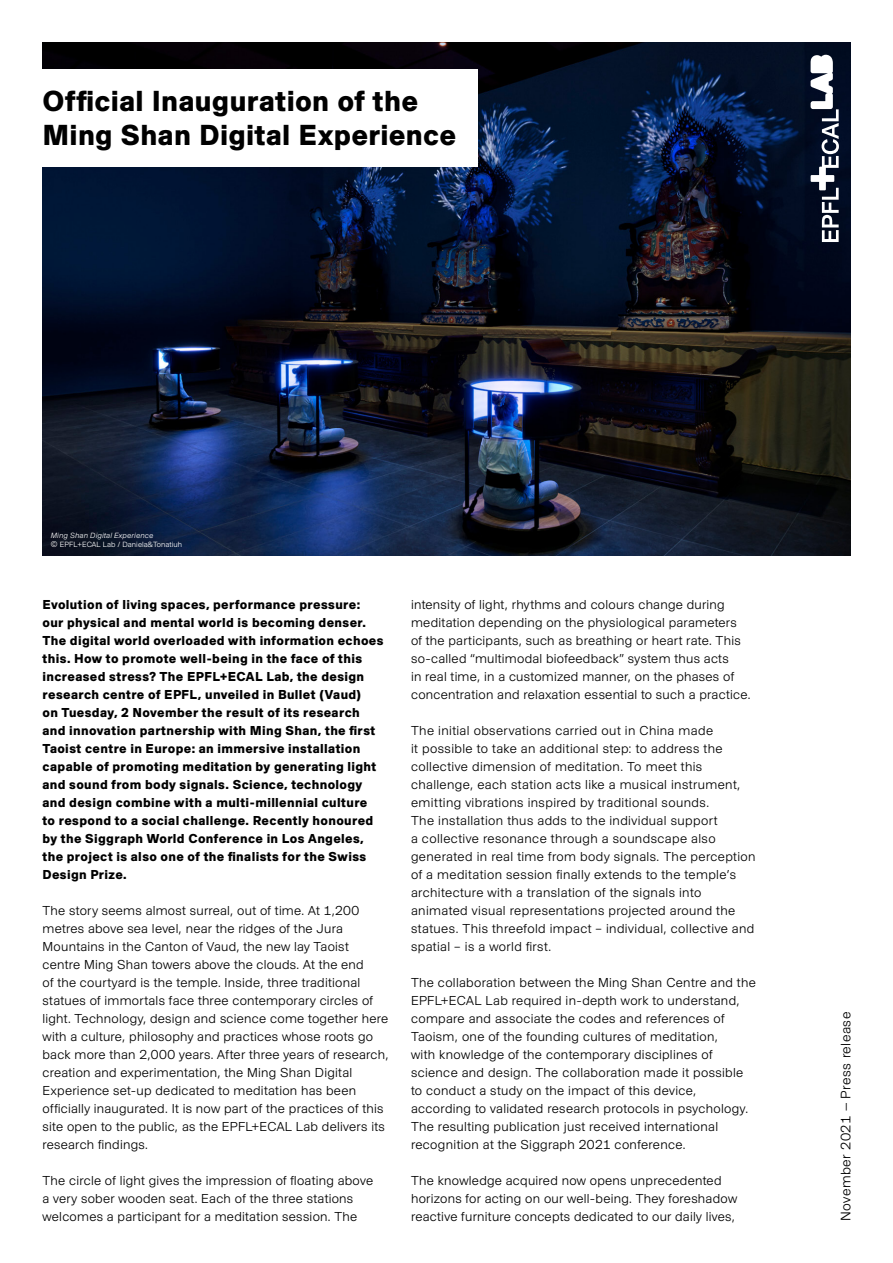
<style>
.page{position:relative;width:893px;height:1263px;background:#fff}
.page>*{position:absolute;margin:0;border:0;box-sizing:border-box;transform-origin:0 0}
.t1{font:700 28.5px/33.8px "Renens 1";letter-spacing:.01em;color:#000}
.t2{font:300 13.5px "Renens 1";letter-spacing:.035em;color:#000}
.t3{font:300 12.75px/18px "Renens 1";letter-spacing:.025em;color:#000}
.t4{font:700 12.75px/18px "Renens 1";letter-spacing:.025em;color:#000}
.t5{font:300 7.5px "Renens 1";letter-spacing:.01em;color:#fff}
.t6{font:italic 300 7.5px "Renens 1";letter-spacing:.01em;color:#fff}
</style>
<div class="page">
<img style="left:42px;top:43px;width:808px;height:512px">
<svg style="left:811px;top:55px;width:28px;height:187px"></svg>
<div style="left:0;top:69px;width:478px;height:97px;background:#fff"></div>
<h1 class="t1" style="left:43px;top:84px;width:415px">Official Inauguration of the<br>Ming Shan Digital Experience</h1>
<p class="t6" style="left:51px;top:531px;width:104px">Ming Shan Digital Experience</p>
<p class="t5" style="left:51px;top:539px;width:133px">© EPFL+ECAL Lab / Daniela&amp;Tonatiuh</p>
<p class="t4" style="left:43px;top:595px;width:343px">Evolution of living spaces, performance pressure: our physical and mental world is becoming denser.<br>The digital world overloaded with information echoes this. How to promote well-being in the face of this increased stress? The EPFL+ECAL Lab, the design research centre of EPFL, unveiled in Bullet (Vaud)<br>on Tuesday, 2 November the result of its research and innovation partnership with Ming Shan, the first Taoist centre in Europe: an immersive installation capable of promoting meditation by generating light and sound from body signals. Science, technology and design combine with a multi-millennial culture<br>to respond to a social challenge. Recently honoured by the Siggraph World Conference in Los Angeles, the project is also one of the finalists for the Swiss Design Prize.</p>
<p class="t3" style="left:43px;top:901px;width:347px">The story seems almost surreal, out of time. At 1,200 metres above sea level, near the ridges of the Jura Mountains in the Canton of Vaud, the new lay Taoist centre Ming Shan towers above the clouds. At the end<br>of the courtyard is the temple. Inside, three traditional statues of immortals face three contemporary circles of light. Technology, design and science come together here with a culture, philosophy and practices whose roots go back more than 2,000 years. After three years of research, creation and experimentation, the Ming Shan Digital Experience set-up dedicated to meditation has been officially inaugurated. It is now part of the practices of this site open to the public, as the EPFL+ECAL Lab delivers its research findings.</p>
<p class="t3" style="left:43px;top:1171px;width:332px">The circle of light gives the impression of floating above a very sober wooden seat. Each of the three stations welcomes a participant for a meditation session. The</p>
<p class="t3" style="left:411px;top:595px;width:341px">intensity of light, rhythms and colours change during meditation depending on the physiological parameters of the participants, such as breathing or heart rate. This so-called “multimodal biofeedback” system thus acts<br>in real time, in a customized manner, on the phases of concentration and relaxation essential to such a practice.</p>
<p class="t3" style="left:411px;top:721px;width:346px">The initial observations carried out in China made<br>it possible to take an additional step: to address the collective dimension of meditation. To meet this challenge, each station acts like a musical instrument, emitting vibrations inspired by traditional sounds.<br>The installation thus adds to the individual support<br>a collective resonance through a soundscape also generated in real time from body signals. The perception of a meditation session finally extends to the temple’s architecture with a translation of the signals into animated visual representations projected around the statues. This threefold impact – individual, collective and spatial – is a world first.</p>
<p class="t3" style="left:411px;top:973px;width:346px">The collaboration between the Ming Shan Centre and the EPFL+ECAL Lab required in-depth work to understand, compare and associate the codes and references of Taoism, one of the founding cultures of meditation,<br>with knowledge of the contemporary disciplines of science and design. The collaboration made it possible to conduct a study on the impact of this device, according to validated research protocols in psychology.<br>The resulting publication just received international recognition at the Siggraph 2021 conference.</p>
<p class="t3" style="left:411px;top:1171px;width:328px">The knowledge acquired now opens unprecedented horizons for acting on our well-being. They foreshadow reactive furniture concepts dedicated to our daily lives,</p>
<p class="t2" style="left:838px;top:1221px;width:211px;rotate:-90deg">November 2021 — Press release</p>
</div>
